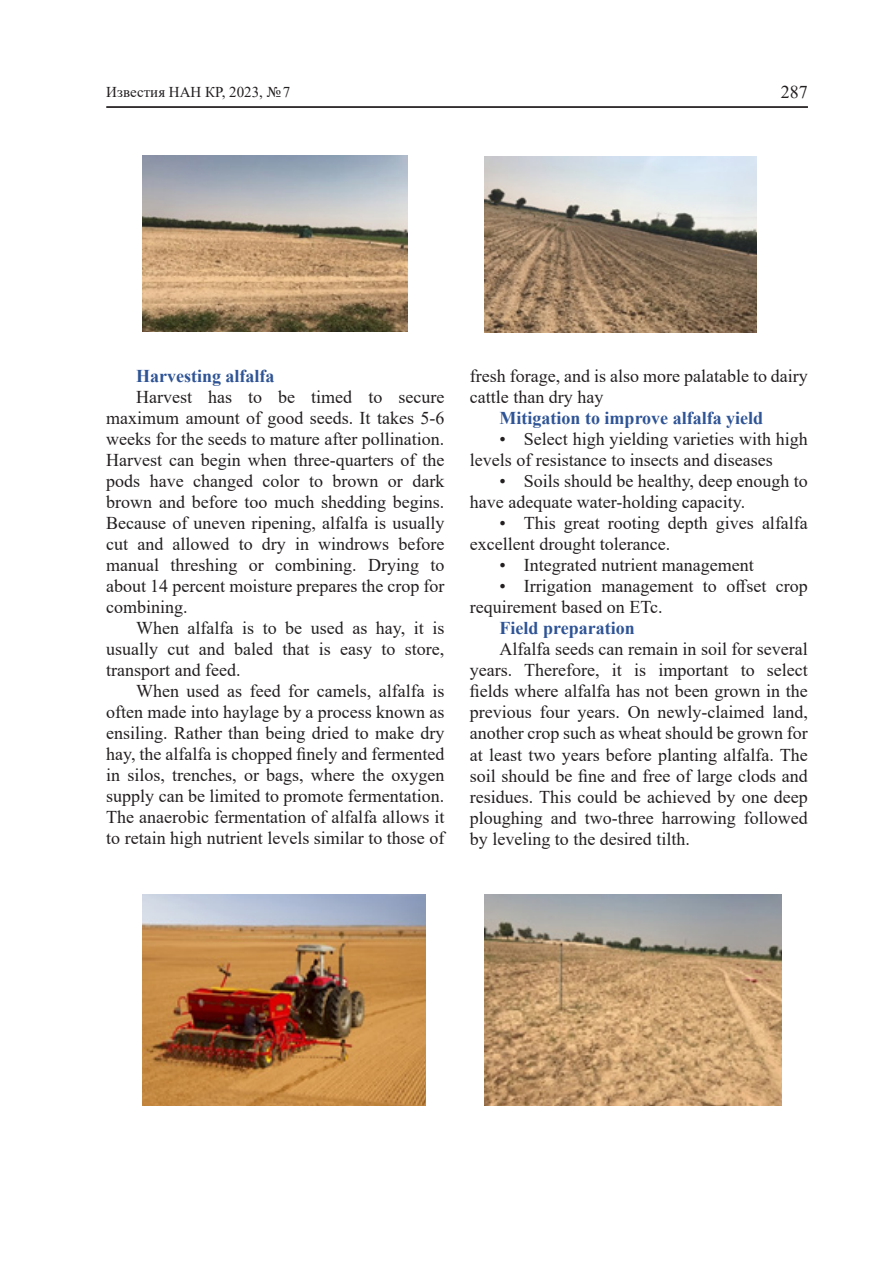
<style>
.page{position:relative;width:893px;height:1263px;background:#fff}
.page>*{position:absolute;margin:0;border:0;box-sizing:border-box;transform-origin:0 0}
.t1{font:18px/21px "Times New Roman";color:#231f20}
.t2{font:700 18px "Times New Roman";color:#2f5496}
.t3{font:15px "Times New Roman";color:#231f20}
.s1{color:#222}
</style>
<div class="page">
<hr style="left:106px;top:106px;width:702px;height:1px;background:#231f20">
<hr style="left:106px;top:107px;width:702px;height:1px;background:#231f20">
<img style="left:142px;top:155px;width:265px;height:177px">
<img style="left:485px;top:157px;width:272px;height:175px">
<img style="left:142px;top:894px;width:283px;height:212px">
<img style="left:485px;top:894px;width:297px;height:212px">
<p class="t3" style="left:106px;top:82px;width:186px">Известия НАН КР, 2023, №7</p>
<p class="t1" style="left:781px;top:81px;width:28px">287</p>
<p class="t2" style="left:136px;top:363px;width:140px">Harvesting alfalfa</p>
<p class="t1" style="left:106px;top:386px;width:340px;text-align:justify;text-indent:30px">Harvest has to be timed to secure maximum amount of good seeds. It takes 5-6 weeks for the seeds to mature after pollination.<br>Harvest can begin when three-quarters of the pods have changed color to brown or dark brown and before too much shedding begins.<br>Because of uneven ripening, alfalfa is usually cut and allowed to dry in windrows before manual threshing or combining. Drying to about 14 percent moisture prepares the crop for combining.</p>
<p class="t1" style="left:106px;top:617px;width:340px;text-align:justify;text-indent:30px"><span class="s1">When alfalfa is to be used</span> as hay, it is usually cut and baled that is easy to store, transport and feed.</p>
<p class="t1" style="left:106px;top:680px;width:340px;text-align:justify;text-indent:30px">When used as feed for camels, alfalfa is often made into haylage by a process known as ensiling. Rather than being dried to make dry hay, the alfalfa is chopped finely and fermented in silos, trenches, or bags, where the oxygen supply can be limited to promote fermentation.<br>The anaerobic fermentation of alfalfa allows it to retain high nutrient levels similar to those of</p>
<p class="t1" style="left:470px;top:365px;width:340px">fresh forage, and is also more palatable to dairy cattle than dry hay</p>
<p class="t2" style="left:500px;top:405px;width:265px">Mitigation to improve alfalfa yield</p>
<p class="t1" style="left:470px;top:428px;width:340px;text-indent:30px">• Select high yielding varieties with high levels of resistance to insects and diseases</p>
<p class="t1" style="left:470px;top:470px;width:340px;text-indent:30px">• Soils should be healthy, deep enough to have adequate water-holding capacity.</p>
<p class="t1" style="left:470px;top:512px;width:340px;text-indent:30px">• This great rooting depth gives alfalfa excellent drought tolerance.</p>
<p class="t1" style="left:500px;top:554px;width:256px">• Integrated nutrient management</p>
<p class="t1" style="left:470px;top:575px;width:340px;text-indent:30px">• Irrigation management to offset crop requirement based on ETc.</p>
<p class="t2" style="left:500px;top:615px;width:137px">Field preparation</p>
<p class="t1" style="left:470px;top:638px;width:340px;text-align:justify;text-indent:30px">Alfalfa seeds can remain in soil for several years. Therefore, it is important to select fields where alfalfa has not been grown in the previous four years. On newly-claimed land, another crop such as wheat should be grown for at least two years before planting alfalfa. The soil should be fine and free of large clods and residues. This could be achieved by one deep ploughing and two-three harrowing followed by leveling to the desired tilth.</p>
</div>
